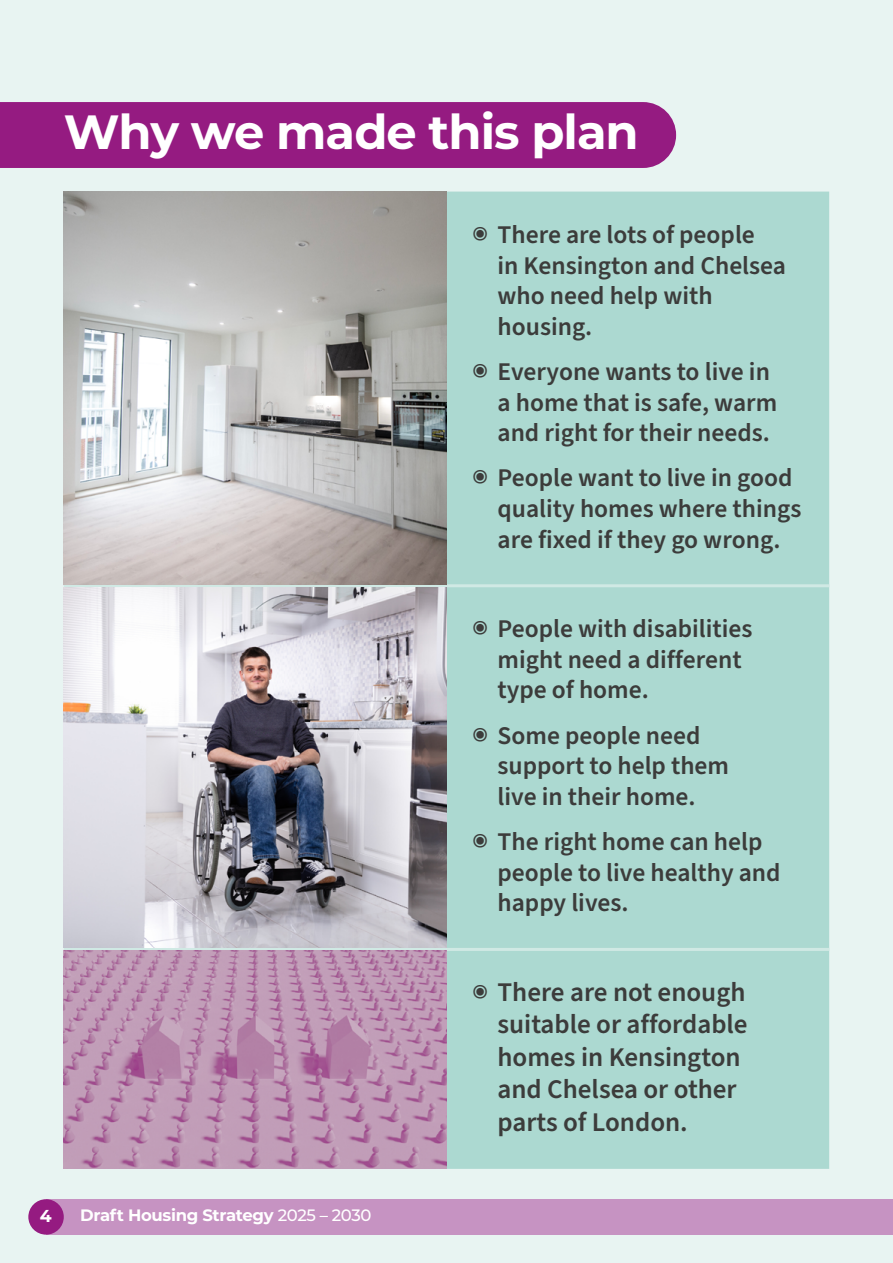
<style>
.page{position:relative;width:893px;height:1263px;background:#e8f4f2}
.page>*{position:absolute;margin:0;border:0;box-sizing:border-box;transform-origin:0 0}
.Title_white{font:700 48px "Montserrat";letter-spacing:-.02em;color:#fff}
.Easy_Read_Text{font:600 27px/32.4px "Source Sans Pro";color:#3c3c3b}
.Easy_Read_Text-2{font:600 25.5px/30.6px "Source Sans Pro";color:#3c3c3b}
.t1{font:700 17.25px "Montserrat";color:#fff}
.t2{font:700 16.5px "Montserrat";letter-spacing:-.02em;color:#fff}
.s1{font-weight:400;font-size:27px}
.s2{font-weight:500}
.s3{font-weight:400}
</style>
<div class="page">
<div style="left:0;top:102px;width:676px;height:66px;background:#951b81"></div>
<div style="left:446px;top:192px;width:383px;height:977px;background:#acd9d1"></div>
<hr style="left:64px;top:584px;width:382px;height:3px;background:#d0e9e4">
<hr style="left:446px;top:584px;width:383px;height:3px;background:#d0e9e4">
<hr style="left:64px;top:948px;width:382px;height:3px;background:#d0e9e4">
<hr style="left:446px;top:948px;width:383px;height:3px;background:#d0e9e4">
<img style="left:64px;top:192px;width:382px;height:392px">
<img style="left:64px;top:587px;width:382px;height:361px">
<img style="left:64px;top:951px;width:382px;height:218px">
<div style="left:46px;top:1199px;width:847px;height:35px;background:#c693c2"></div>
<div style="left:28px;top:1199px;width:36px;height:35px;background:#951b81;border-radius:50%"></div>
<h1 class="Title_white" style="left:64px;top:97px;width:576px">Why we made this plan</h1>
<p class="Easy_Read_Text-2" style="left:497px;top:220px;width:290px;text-indent:-26px"><span class="s1">◉</span> There are lots of people<br>in Kensington and Chelsea who need help with housing.</p>
<p class="Easy_Read_Text-2" style="left:497px;top:357px;width:281px;text-indent:-26px"><span class="s1">◉</span> Everyone wants to live in a home that is safe, warm and right for their needs.</p>
<p class="Easy_Read_Text-2" style="left:497px;top:463px;width:305px;text-indent:-26px"><span class="s1">◉</span> People want to live in good quality homes where things are fixed if they go wrong.</p>
<p class="Easy_Read_Text-2" style="left:497px;top:614px;width:256px;text-indent:-26px"><span class="s1">◉</span> People with disabilities might need a different type of home.</p>
<p class="Easy_Read_Text-2" style="left:497px;top:721px;width:233px;text-indent:-26px"><span class="s1">◉</span> Some people need support to help them live in their home.</p>
<p class="Easy_Read_Text-2" style="left:497px;top:827px;width:285px;text-indent:-26px"><span class="s1">◉</span> The right home can help people to live healthy and happy lives.</p>
<p class="t1" style="left:40px;top:1204px;width:13px">4</p>
<p class="t2" style="left:80px;top:1203px;width:293px">Draft Housing Strategy <span class="s2">2025 – 2030</span></p>
<p class="Easy_Read_Text" style="left:497px;top:977px;width:252px;text-indent:-26px"><span class="s3">◉</span> There are not enough suitable or affordable homes in Kensington and Chelsea or other parts of London.</p>
</div>
